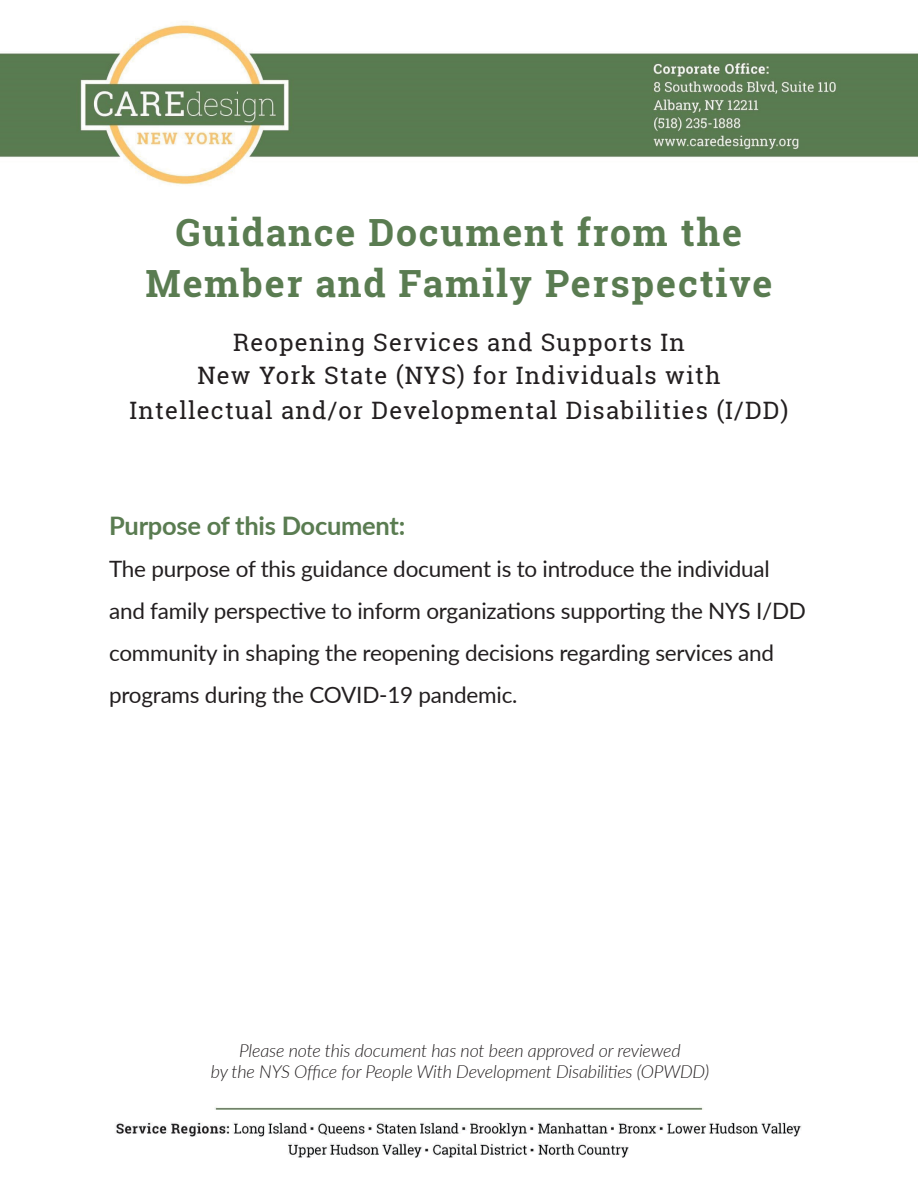
<style>
.page{position:relative;width:918px;height:1188px;background:#fff}
.page>*{position:absolute;margin:0;border:0;box-sizing:border-box;transform-origin:0 0}
.t1{font:700 37.5px/51px "Roboto Slab";letter-spacing:.05em;color:#5a7c51;text-align:center}
.t2{font:700 25.5px "Lato";letter-spacing:-.01em;color:#5a7c51}
.t3{font:24px/33.8px "Roboto Slab";letter-spacing:.05em;color:#231f20;text-align:center}
.t4{font:22.5px/42px "Lato";letter-spacing:-.01em;color:#231f20}
.t5{font:italic 300 18px/21px "Lato";letter-spacing:-.01em;color:#231f20;text-align:center}
</style>
<div class="page">
<img style="left:0;top:23px;width:918px;height:162px">
<img style="left:116px;top:1107px;width:686px;height:51px">
<p class="t1" style="left:145px;top:207px;width:629px">Guidance Document from the<br>Member and Family Perspective</p>
<p class="t3" style="left:130px;top:326px;width:660px">Reopening Services and Supports In<br>New York State (NYS) for Individuals with<br>Intellectual and/or Developmental Disabilities (I/DD)</p>
<p class="t2" style="left:109px;top:507px;width:298px">Purpose of this Document:</p>
<p class="t4" style="left:109px;top:547px;width:698px">The purpose of this guidance document is to introduce the individual and family perspective to inform organizations supporting the NYS I/DD community in shaping the reopening decisions regarding services and programs during the COVID-19 pandemic.</p>
<p class="t5" style="left:211px;top:1040px;width:500px">Please note this document has not been approved or reviewed<br>by the NYS Office for People With Development Disabilities (OPWDD)</p>
</div>
